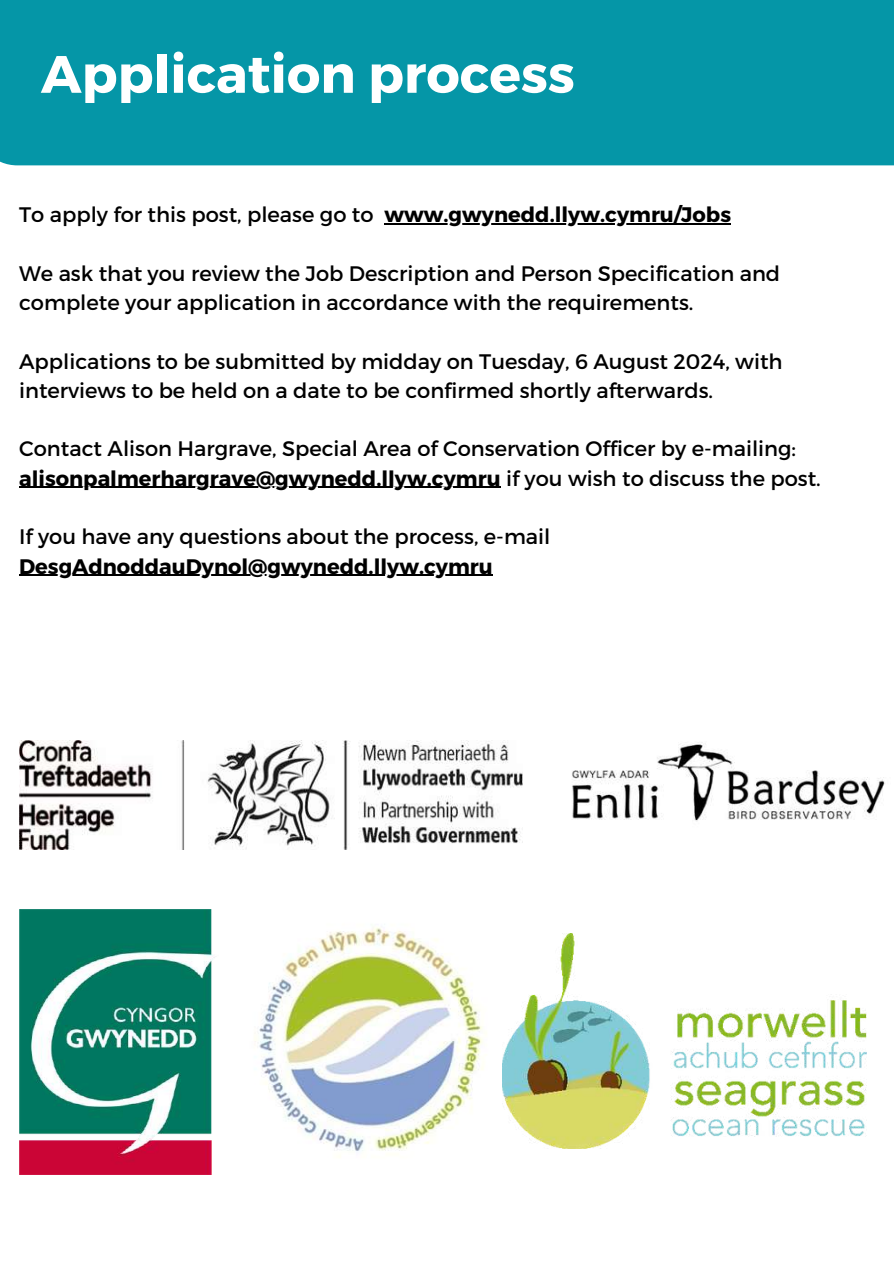
<style>
.page{position:relative;width:894px;height:1264px;background:#fff}
.page>*{position:absolute;margin:0;border:0;box-sizing:border-box;transform-origin:0 0}
.t1{font:700 52.5px "Montserrat";color:#fff}
.t2{font:21px/29.2px "Montserrat";color:#000}
.t3{font:700 21px "Montserrat";color:#000}
.s1{font-weight:700}
</style>
<div class="page">
<div style="left:0;top:0;width:893px;height:165px;background:#0596a7"></div>
<img style="left:19px;top:740px;width:503px;height:109px">
<img style="left:572px;top:742px;width:313px;height:79px">
<img style="left:502px;top:933px;width:365px;height:215px">
<img style="left:254px;top:927px;width:229px;height:230px">
<img style="left:19px;top:909px;width:196px;height:265px">
<hr style="left:384px;top:223px;width:347px;height:1px;background:#000">
<hr style="left:19px;top:487px;width:481px;height:1px;background:#000">
<hr style="left:19px;top:574px;width:473px;height:1px;background:#000">
<h1 class="t1" style="left:41px;top:40px;width:535px">Application process</h1>
<p class="t2" style="left:19px;top:199px;width:713px">To apply for this post, please go to <span class="s1">www.gwynedd.llyw.cymru/Jobs</span></p>
<p class="t2" style="left:19px;top:258px;width:762px">We ask that you review the Job Description and Person Specification and complete your application in accordance with the requirements.</p>
<p class="t2" style="left:19px;top:345px;width:764px">Applications to be submitted by midday on Tuesday, 6 August 2024, with interviews to be held on a date to be confirmed shortly afterwards.</p>
<p class="t2" style="left:19px;top:433px;width:803px">Contact Alison Hargrave, Special Area of Conservation Officer by e-mailing: <span class="s1">alisonpalmerhargrave@gwynedd.llyw.cymru</span> if you wish to discuss the post.</p>
<p class="t2" style="left:19px;top:521px;width:532px">If you have any questions about the process, e-mail</p>
<p class="t3" style="left:19px;top:552px;width:475px">DesgAdnoddauDynol@gwynedd.llyw.cymru</p>
</div>
